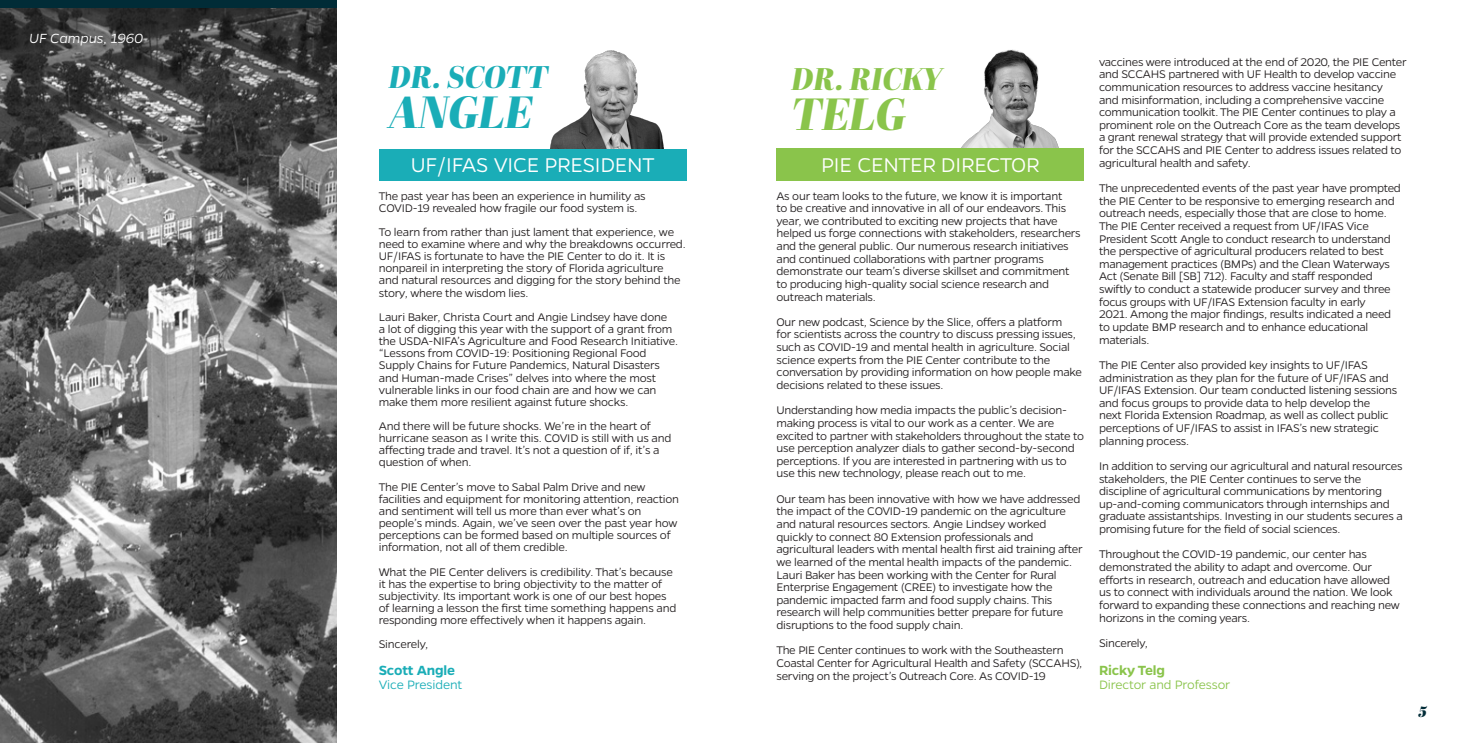
<style>
.page{position:relative;width:1463px;height:743px;background:#fff}
.page>*{position:absolute;margin:0;border:0;box-sizing:border-box;transform-origin:0 0}
.t1{font:italic 45px "Abril Fatface";color:#1aadb7}
.t2{font:italic 45px "Abril Fatface";color:#8ac44b}
.t3{font:italic 31.25px "Abril Fatface";color:#1aadb7}
.t4{font:italic 31.25px "Abril Fatface";color:#8ac44b}
.t5{font:300 22.5px "Gentona";letter-spacing:-.015em;color:#fff}
.t6{font:italic 300 15px "Gentona";letter-spacing:-.01em;color:#fff}
.t7{font:600 15px "Gentona";letter-spacing:-.01em;color:#1aadb7}
.t8{font:600 15px "Gentona";letter-spacing:-.005em;color:#8ac44b}
.t9{font:italic 15px "Abril Fatface";color:#012c37}
.t10{font:300 13.75px "Gentona";letter-spacing:-.01em;color:#8ac44b}
.t11{font:300 13.75px "Gentona";letter-spacing:-.005em;color:#1aadb7}
.t12{font:300 12.5px/12.6px "Gentona";letter-spacing:-.025em;color:#231f20}
</style>
<div class="page">
<img style="left:961px;top:49px;width:98px;height:99px">
<img style="left:550px;top:50px;width:114px;height:99px">
<div style="left:379px;top:149px;width:307px;height:32px;background:#1aadb7"></div>
<div style="left:776px;top:148px;width:308px;height:33px;background:#8ac44b"></div>
<img style="left:0;top:8px;width:336px;height:734px">
<p class="t6" style="left:29px;top:30px;width:116px">UF Campus, 1960</p>
<p class="t3" style="left:389px;top:55px;width:161px">DR. SCOTT</p>
<p class="t1" style="left:389px;top:80px;width:145px">ANGLE</p>
<p class="t5" style="left:411px;top:153px;width:245px">UF/IFAS VICE PRESIDENT</p>
<p class="t12" style="left:379px;top:189px;width:268px;line-height:12.1px">The past year has been an experience in humility as<br>COVID-19 revealed how fragile our food system is.</p>
<p class="t12" style="left:379px;top:226px;width:308px;line-height:12.1px">To learn from rather than just lament that experience, we need to examine where and why the breakdowns occurred.<br>UF/IFAS is fortunate to have the PIE Center to do it. It is nonpareil in interpreting the story of Florida agriculture and natural resources and digging for the story behind the story, where the wisdom lies.</p>
<p class="t12" style="left:379px;top:310px;width:301px;line-height:12.1px">Lauri Baker, Christa Court and Angie Lindsey have done<br>a lot of digging this year with the support of a grant from the USDA-NIFA’s Agriculture and Food Research Initiative. “Lessons from COVID-19: Positioning Regional Food Supply Chains for Future Pandemics, Natural Disasters and Human-made Crises” delves into where the most vulnerable links in our food chain are and how we can make them more resilient against future shocks.</p>
<p class="t12" style="left:379px;top:420px;width:294px;line-height:12.1px">And there will be future shocks. We’re in the heart of hurricane season as I write this. COVID is still with us and affecting trade and travel. It’s not a question of if, it’s a question of when.</p>
<p class="t12" style="left:379px;top:480px;width:302px;line-height:12.1px">The PIE Center’s move to Sabal Palm Drive and new facilities and equipment for monitoring attention, reaction and sentiment will tell us more than ever what’s on people’s minds. Again, we’ve seen over the past year how perceptions can be formed based on multiple sources of information, not all of them credible.</p>
<p class="t12" style="left:379px;top:565px;width:299px;line-height:12.1px">What the PIE Center delivers is credibility. That’s because it has the expertise to bring objectivity to the matter of subjectivity. Its important work is one of our best hopes of learning a lesson the first time something happens and responding more effectively when it happens again.</p>
<p class="t12" style="left:379px;top:638px;width:51px">Sincerely,</p>
<p class="t7" style="left:379px;top:661px;width:78px">Scott Angle</p>
<p class="t11" style="left:379px;top:676px;width:85px">Vice President</p>
<p class="t4" style="left:791px;top:56px;width:151px">DR. RICKY</p>
<p class="t2" style="left:791px;top:82px;width:116px">TELG</p>
<p class="t5" style="left:821px;top:153px;width:220px">PIE CENTER DIRECTOR</p>
<p class="t12" style="left:776px;top:189px;width:305px">As our team looks to the future, we know it is important<br>to be creative and innovative in all of our endeavors. This year, we contributed to exciting new projects that have helped us forge connections with stakeholders, researchers and the general public. Our numerous research initiatives and continued collaborations with partner programs demonstrate our team’s diverse skillset and commitment to producing high-quality social science research and outreach materials.</p>
<p class="t12" style="left:776px;top:315px;width:307px">Our new podcast, Science by the Slice, offers a platform<br>for scientists across the country to discuss pressing issues, such as COVID-19 and mental health in agriculture. Social science experts from the PIE Center contribute to the conversation by providing information on how people make decisions related to these issues.</p>
<p class="t12" style="left:776px;top:404px;width:309px">Understanding how media impacts the public’s decision&shy;making process is vital to our work as a center. We are excited to partner with stakeholders throughout the state to use perception analyzer dials to gather second-by-second perceptions. If you are interested in partnering with us to use this new technology, please reach out to me.</p>
<p class="t12" style="left:776px;top:492px;width:308px">Our team has been innovative with how we have addressed the impact of the COVID-19 pandemic on the agriculture and natural resources sectors. Angie Lindsey worked quickly to connect 80 Extension professionals and agricultural leaders with mental health first aid training after we learned of the mental health impacts of the pandemic.<br>Lauri Baker has been working with the Center for Rural Enterprise Engagement (CREE) to investigate how the pandemic impacted farm and food supply chains. This research will help communities better prepare for future disruptions to the food supply chain.</p>
<p class="t12" style="left:776px;top:643px;width:307px">The PIE Center continues to work with the Southeastern<br>Coastal Center for Agricultural Health and Safety (SCCAHS), serving on the project’s Outreach Core. As COVID-19</p>
<p class="t12" style="left:1099px;top:55px;width:309px">vaccines were introduced at the end of 2020, the PIE Center and SCCAHS partnered with UF Health to develop vaccine communication resources to address vaccine hesitancy<br>and misinformation, including a comprehensive vaccine communication toolkit. The PIE Center continues to play a prominent role on the Outreach Core as the team develops a grant renewal strategy that will provide extended support for the SCCAHS and PIE Center to address issues related to agricultural health and safety.</p>
<p class="t12" style="left:1099px;top:181px;width:303px">The unprecedented events of the past year have prompted the PIE Center to be responsive to emerging research and outreach needs, especially those that are close to home.<br>The PIE Center received a request from UF/IFAS Vice President Scott Angle to conduct research to understand the perspective of agricultural producers related to best management practices (BMPs) and the Clean Waterways Act (Senate Bill [SB] 712). Faculty and staff responded swiftly to conduct a statewide producer survey and three focus groups with UF/IFAS Extension faculty in early<br>2021. Among the major findings, results indicated a need to update BMP research and to enhance educational materials.</p>
<p class="t12" style="left:1099px;top:358px;width:300px">The PIE Center also provided key insights to UF/IFAS administration as they plan for the future of UF/IFAS and UF/IFAS Extension. Our team conducted listening sessions and focus groups to provide data to help develop the<br>next Florida Extension Roadmap, as well as collect public perceptions of UF/IFAS to assist in IFAS’s new strategic planning process.</p>
<p class="t12" style="left:1099px;top:459px;width:305px">In addition to serving our agricultural and natural resources stakeholders, the PIE Center continues to serve the discipline of agricultural communications by mentoring up-and-coming communicators through internships and graduate assistantships. Investing in our students secures a promising future for the field of social sciences.</p>
<p class="t12" style="left:1099px;top:548px;width:302px">Throughout the COVID-19 pandemic, our center has demonstrated the ability to adapt and overcome. Our efforts in research, outreach and education have allowed us to connect with individuals around the nation. We look forward to expanding these connections and reaching new horizons in the coming years.</p>
<p class="t12" style="left:1099px;top:636px;width:50px">Sincerely,</p>
<p class="t8" style="left:1099px;top:661px;width:67px">Ricky Telg</p>
<p class="t10" style="left:1099px;top:676px;width:133px">Director and Professor</p>
<p class="t9" style="left:1418px;top:701px;width:10px">5</p>
</div>
